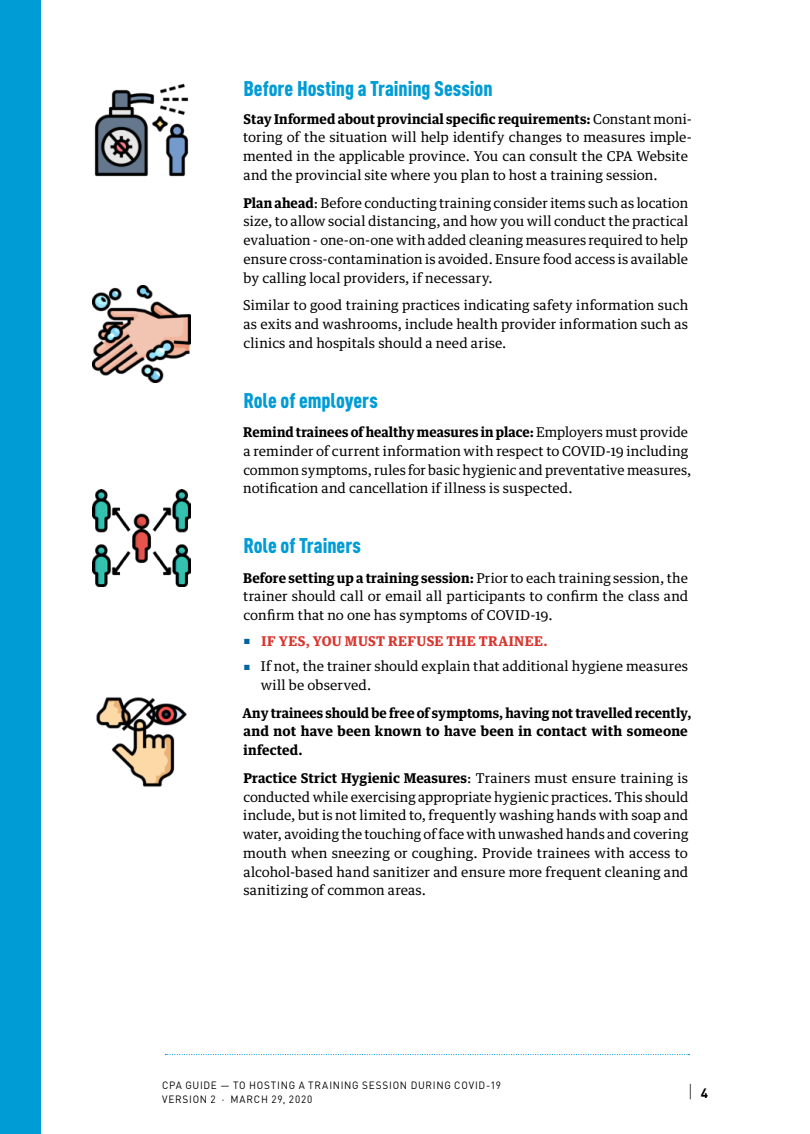
<style>
.page{position:relative;width:810px;height:1134px;background:#fff}
.page>*{position:absolute;margin:0;border:0;box-sizing:border-box;transform-origin:0 0}
.Texte_Guides{font:900 21px "DIN Cond";letter-spacing:-.005em;color:#009cd5}
.Titre_Guides{font:900 21px "DIN Cond";letter-spacing:-.005em;color:#009cd5}
.t1{font:300 18px "DIN Cond";color:#000}
.Texte_Guides-2{font:13.5px/18.8px "Guardian Text Egyp";letter-spacing:.005em;color:#000;text-align:justify}
.Texte_Guides-3{font:700 13.5px/18.8px "Guardian Text Egyp";letter-spacing:.01em;color:#000}
.t2{font:700 13.5px "Guardian Text Egyp";letter-spacing:.035em;color:#d9362f}
.t3{font:10.5px/14.2px "DIN";letter-spacing:.075em;color:#000;scale:.95 1}
.s1{font-weight:700}
.s2{color:#0064a2}
.s3{font-family:"DIN";font-weight:700;font-size:13.5px}
</style>
<div class="page">
<div style="left:0;top:0;width:40px;height:1134px;background:#009cd5"></div>
<svg style="left:165px;top:1054px;width:524px;height:1px"></svg>
<img style="left:93px;top:285px;width:98px;height:98px">
<img style="left:93px;top:489px;width:98px;height:98px">
<img style="left:96px;top:697px;width:91px;height:90px">
<img style="left:94px;top:83px;width:95px;height:94px">
<p class="Texte_Guides" style="left:244px;top:75px;width:251px">Before Hosting a Training Session</p>
<p class="Texte_Guides-2" style="left:243px;top:108px;width:450px;text-align:left"><span class="s1">Stay Informed about provincial specific requirements:</span> Constant moni&shy;toring of the situation will help identify changes to measures imple&shy;mented in the applicable province. You can consult the CPA Website and the provincial site where you plan to host a training session.</p>
<p class="Texte_Guides-2" style="left:243px;top:192px;width:447px"><span class="s1">Plan ahead</span>: Before conducting training consider items such as location size, to allow social distancing, and how you will conduct the practical evaluation - one-on-one with added cleaning measures required to help ensure cross-contamination is avoided. Ensure food access is available by calling local providers, if necessary.</p>
<p class="Texte_Guides-2" style="left:243px;top:295px;width:447px">Similar to good training practices indicating safety information such as exits and washrooms, include health provider information such as clinics and hospitals should a need arise.</p>
<p class="Titre_Guides" style="left:244px;top:387px;width:136px">Role of employers</p>
<p class="Texte_Guides-2" style="left:243px;top:422px;width:450px;text-align:left"><span class="s1">Remind trainees of healthy measures in place:</span> Employers must provide a reminder of current information with respect to COVID-19 including common symptoms, rules for basic hygienic and preventative measures, notification and cancellation if illness is suspected.</p>
<p class="Titre_Guides" style="left:244px;top:533px;width:119px">Role of Trainers</p>
<p class="Texte_Guides-2" style="left:243px;top:567px;width:447px"><span class="s1">Before setting up a training session:</span> Prior to each training session, the trainer should call or email all participants to confirm the class and confirm that no one has symptoms of COVID-19.</p>
<p class="t2" style="left:244px;top:630px;width:305px"><span class="s2">■</span> IF YES, YOU MUST REFUSE THE TRAINEE.</p>
<p class="Texte_Guides-2" style="left:261px;top:656px;width:429px;text-indent:-17px"><span class="s2">■</span> If not, the trainer should explain that additional hygiene measures will be observed.</p>
<p class="Texte_Guides-3" style="left:242px;top:702px;width:450px">Any trainees should be free of symptoms, having not travelled recently, and not have been known to have been in contact with someone infected.</p>
<p class="Texte_Guides-2" style="left:243px;top:767px;width:447px"><span class="s1">Practice Strict Hygienic Measures</span>: Trainers must ensure training is conducted while exercising appropriate hygienic practices. This should include, but is not limited to, frequently washing hands with soap and water, avoiding the touching of face with unwashed hands and covering mouth when sneezing or coughing. Provide trainees with access to alcohol-based hand sanitizer and ensure more frequent cleaning and sanitizing of common areas.</p>
<p class="t3" style="left:162px;top:1078px;width:359px">CPA GUIDE — TO HOSTING A TRAINING SESSION DURING COVID-19<br>VERSION 2 · MARCH 29, 2020</p>
<h2 class="t1" style="left:688px;top:1081px;width:21px">| <span class="s3">4</span></h2>
</div>
